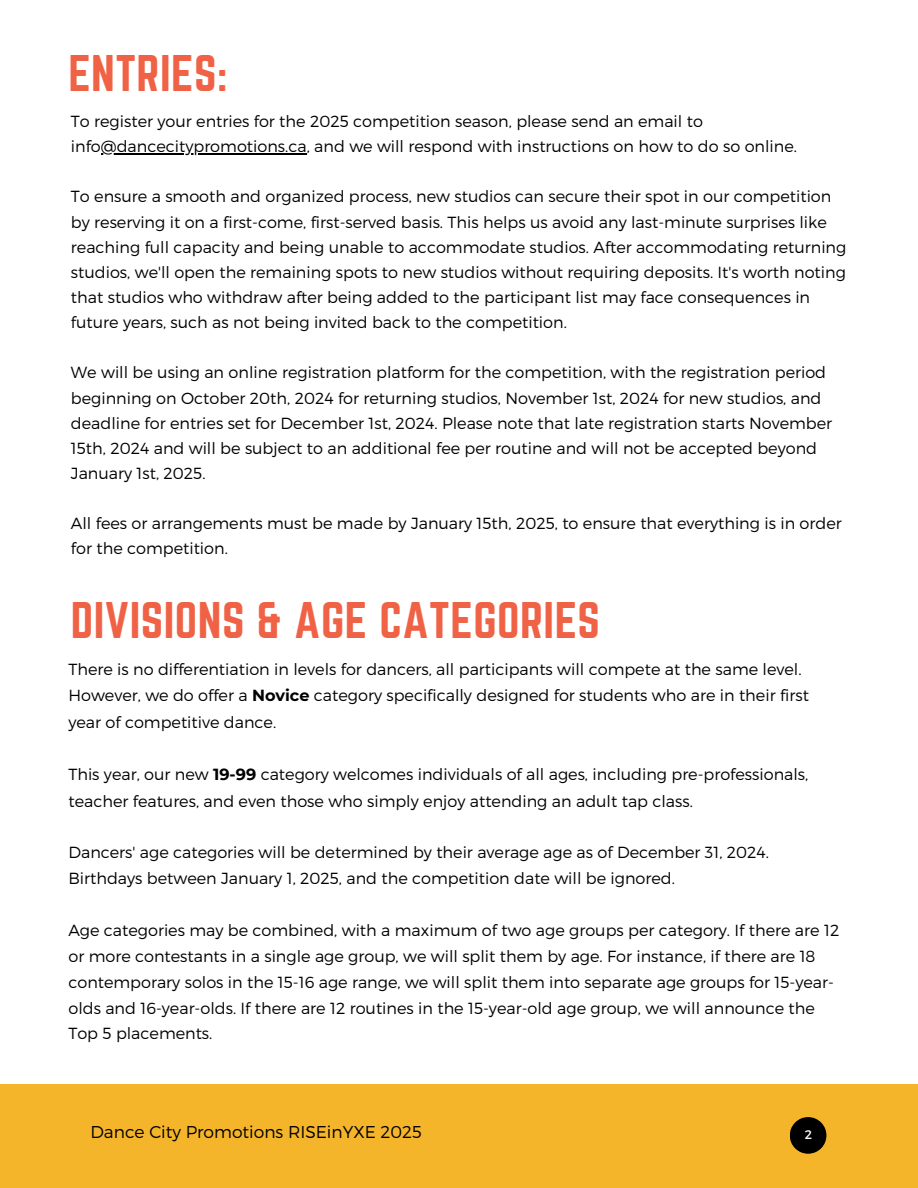
<style>
.page{position:relative;width:918px;height:1188px;background:#fff}
.page>*{position:absolute;margin:0;border:0;box-sizing:border-box;transform-origin:0 0}
.t1{font:45px "Norwester";letter-spacing:.01em;color:#f06246}
.t2{font:300 17.1px "Montserrat";color:#000}
.t3{font:300 16.05px/25.2px "Montserrat";color:#000}
.t4{font:12.45px "Montserrat";color:#fff}
.s1{font-weight:700}
</style>
<div class="page">
<hr style="left:101px;top:153px;width:206px;height:1px;background:#000">
<div style="left:0;top:1085px;width:918px;height:103px;background:#f4b52a"></div>
<svg style="left:790px;top:1117px;width:36px;height:37px"></svg>
<h1 class="t1" style="left:68px;top:46px;width:160px">ENTRIES:</h1>
<p class="t3" style="left:71px;top:108px;width:728px">To register your entries for the 2025 competition season, please send an email to info@dancecitypromotions.ca, and we will respond with instructions on how to do so online.</p>
<p class="t3" style="left:71px;top:183px;width:762px">To ensure a smooth and organized process, new studios can secure their spot in our competition by reserving it on a first-come, first-served basis. This helps us avoid any last-minute surprises like</p>
<p class="t3" style="left:71px;top:234px;width:777px">reaching full capacity and being unable to accommodate studios. After accommodating returning studios, we'll open the remaining spots to new studios without requiring deposits. It's worth noting that studios who withdraw after being added to the participant list may face consequences in future years, such as not being invited back to the competition.</p>
<p class="t3" style="left:71px;top:359px;width:757px">We will be using an online registration platform for the competition, with the registration period beginning on October 20th, 2024 for returning studios, November 1st, 2024 for new studios, and</p>
<p class="t3" style="left:71px;top:410px;width:763px">deadline for entries set for December 1st, 2024. Please note that late registration starts November<br>15th, 2024 and will be subject to an additional fee per routine and will not be accepted beyond<br>January 1st, 2025.</p>
<p class="t3" style="left:71px;top:510px;width:772px">All fees or arrangements must be made by January 15th, 2025, to ensure that everything is in order for the competition.</p>
<h1 class="t1" style="left:71px;top:593px;width:531px">DIVISIONS &amp; AGE CATEGORIES</h1>
<p class="t3" style="left:68px;top:655px;width:742px;line-height:26.4px">There is no differentiation in levels for dancers, all participants will compete at the same level.<br>However, we do offer a <span class="s1">Novice</span> category specifically designed for students who are in their first year of competitive dance.</p>
<p class="t3" style="left:68px;top:759px;width:741px;line-height:27px">This year, our new <span class="s1">19-99</span> category welcomes individuals of all ages, including pre-professionals, teacher features, and even those who simply enjoy attending an adult tap class.</p>
<p class="t3" style="left:68px;top:839px;width:702px;line-height:25.8px">Dancers' age categories will be determined by their average age as of December 31, 2024.<br>Birthdays between January 1, 2025, and the competition date will be ignored.</p>
<p class="t3" style="left:68px;top:916px;width:772px;line-height:25.8px">Age categories may be combined, with a maximum of two age groups per category. If there are 12 or more contestants in a single age group, we will split them by age. For instance, if there are 18 contemporary solos in the 15-16 age range, we will split them into separate age groups for 15-year&shy;olds and 16-year-olds. If there are 12 routines in the 15-year-old age group, we will announce the Top 5 placements.</p>
<p class="t2" style="left:90px;top:1121px;width:333px">Dance City Promotions RISEinYXE 2025</p>
<p class="t4" style="left:805px;top:1126px;width:9px">2</p>
</div>
